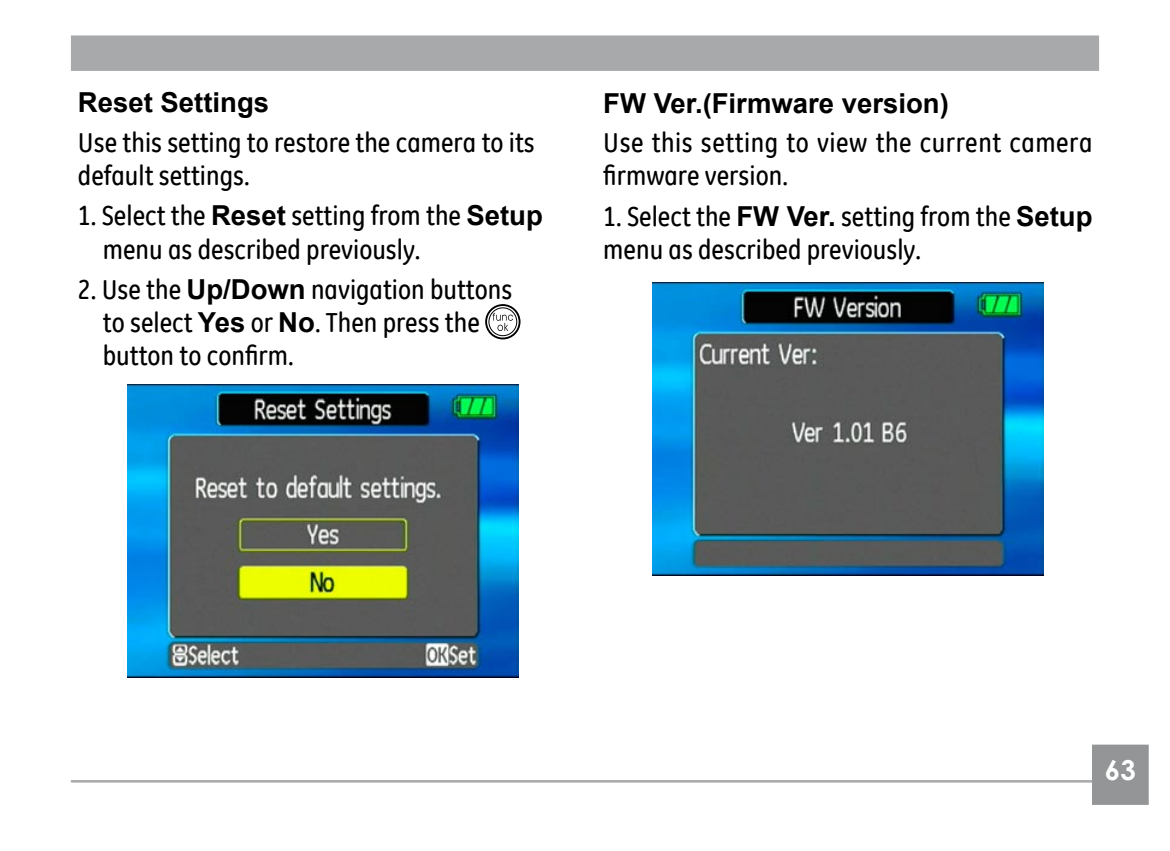
<style>
.page{position:relative;width:1170px;height:851px;background:#fff}
.page>*{position:absolute;margin:0;border:0;box-sizing:border-box;transform-origin:0 0}
.t1{font:condensed 27.5px/33px "GE Inspira Pitch";color:#000}
.t2{font:condensed 27.5px/33px "GE Inspira Pitch";letter-spacing:.02em;color:#000}
.t3{font:700 27.5px "Arial";color:#000}
.t4{font:700 27.5px "Century Gothic";color:#fff}
.s1{font-family:"Arial";font-weight:700;font-stretch:normal}
</style>
<div class="page">
<div style="left:72px;top:37px;width:1025px;height:33px;background:#a7a9ab"></div>
<div style="left:71px;top:35px;width:1027px;height:36px;border:2px solid #a7a9ab"></div>
<hr style="left:71px;top:780px;width:1020px;height:2px;background:#a7a9ab">
<div style="left:1093px;top:745px;width:54px;height:58px;background:#939597"></div>
<div style="left:1091px;top:744px;width:57px;height:60px;border:2px solid #939597"></div>
<svg style="left:492px;top:313px;width:21px;height:18px"></svg>
<div style="left:488px;top:307px;width:29px;height:29px;border:1px solid #000;border-radius:50%"></div>
<div style="left:485px;top:304px;width:35px;height:35px;border:2px solid #000;border-radius:50%"></div>
<img style="left:127px;top:384px;width:391px;height:293px">
<img style="left:652px;top:282px;width:391px;height:293px">
<p class="t3" style="left:78px;top:84px;width:193px">Reset Settings</p>
<p class="t1" style="left:78px;top:126px;width:458px">Use this setting to restore the camera to its default settings.</p>
<p class="t1" style="left:103px;top:199px;width:441px;text-indent:-25px">1. Select the <span class="s1">Reset</span> setting from the <span class="s1">Setup </span>menu as described previously.</p>
<p class="t1" style="left:103px;top:272px;width:411px;text-indent:-25px">2. Use the <span class="s1">Up/Down</span> navigation buttons to select <span class="s1">Yes</span> or <span class="s1">No</span>. Then press the button to confirm.</p>
<p class="t3" style="left:603px;top:85px;width:347px">FW Ver.(Firmware version)</p>
<p class="t2" style="left:603px;top:126px;width:490px">Use this setting to view the current camera firmware version.</p>
<p class="t1" style="left:603px;top:199px;width:490px">1. Select the <span class="s1">FW Ver.</span> setting from the <span class="s1">Setup </span>menu as described previously.</p>
<p class="t4" style="left:1104px;top:749px;width:16px">63</p>
</div>
